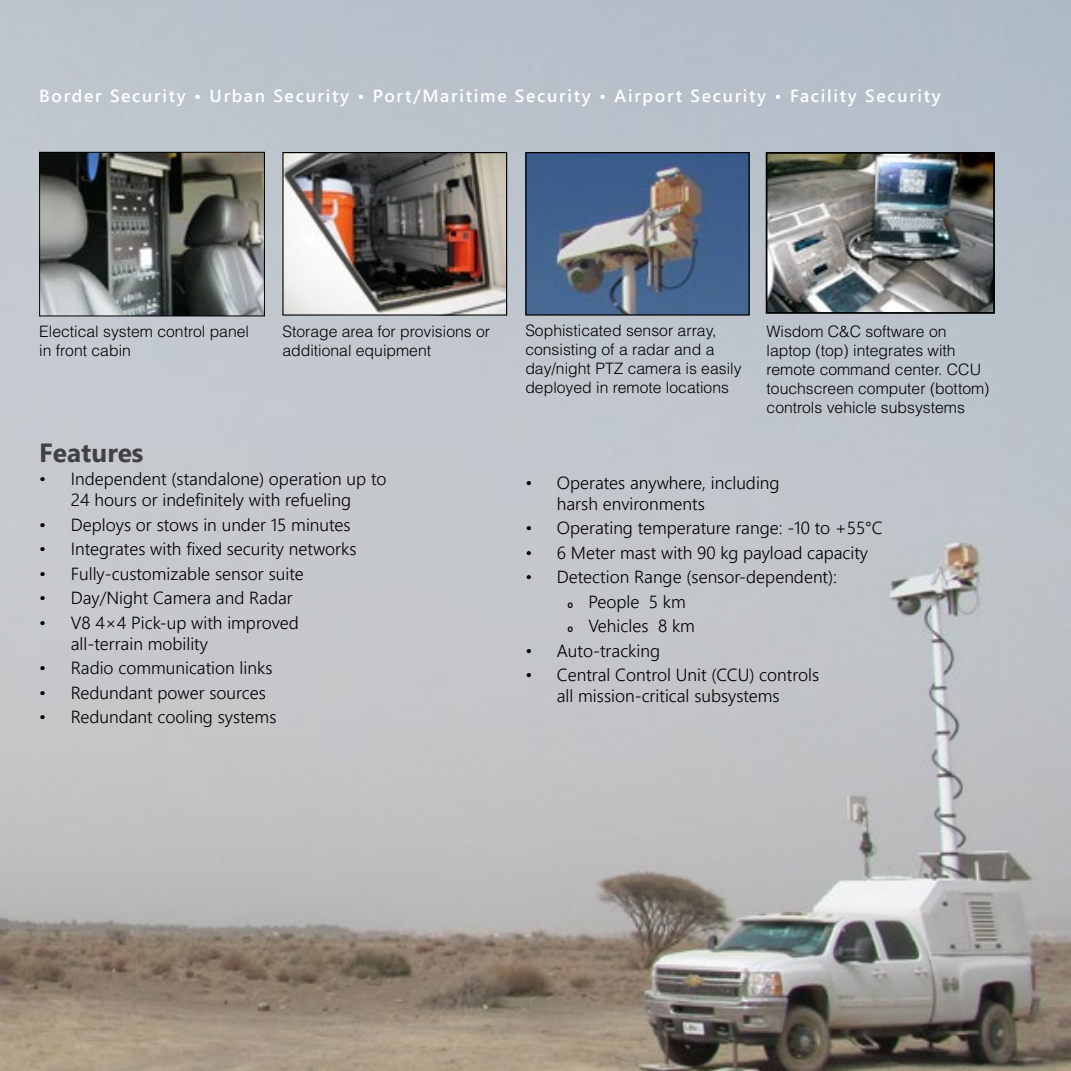
<style>
.page{position:relative;width:1071px;height:1071px;background:#fff}
.page>*{position:absolute;margin:0;border:0;box-sizing:border-box;transform-origin:0 0}
.t1{font:700 26.25px "Segoe UI";color:#414042}
.t2{font:300 17.5px/21px "Segoe UI";color:#000}
.t3{font:600 17.5px "Segoe UI";letter-spacing:.1em;color:#fff}
.t4{font:300 15.75px/18.9px "Helvetica LT Std";color:#000}
.s1{font-family:"Calibri";font-weight:400}
</style>
<div class="page">
<img style="left:0;top:0;width:1071px;height:1071px">
<img style="left:769px;top:155px;width:223px;height:156px">
<div style="left:766px;top:152px;width:229px;height:162px;border:2px solid #000"></div>
<img style="left:527px;top:154px;width:221px;height:160px">
<div style="left:525px;top:152px;width:225px;height:164px;border:1px solid #000"></div>
<img style="left:284px;top:154px;width:221px;height:160px">
<div style="left:282px;top:152px;width:225px;height:164px;border:1px solid #000"></div>
<img style="left:41px;top:154px;width:222px;height:160px">
<div style="left:39px;top:152px;width:226px;height:164px;border:1px solid #000"></div>
<p class="t3" style="left:39px;top:84px;width:903px">Border Security • Urban Security • Port/Maritime Security • Airport Security • Facility Security</p>
<p class="t4" style="left:39px;top:322px;width:211px">Electical system control panel in front cabin</p>
<p class="t4" style="left:282px;top:322px;width:209px">Storage area for provisions or additional equipment</p>
<h1 class="t1" style="left:39px;top:434px;width:106px">Features</h1>
<p class="t2" style="left:39px;top:468px;width:349px;text-align:center">• Independent (standalone) operation up to<br>24 hours or indefinitely with refueling</p>
<p class="t2" style="left:39px;top:513px;width:313px">• Deploys or stows in under 15 minutes</p>
<p class="t2" style="left:39px;top:538px;width:319px">• Integrates with fixed security networks</p>
<p class="t2" style="left:39px;top:562px;width:266px">• Fully-customizable sensor suite</p>
<p class="t2" style="left:39px;top:587px;width:255px">• Day/Night Camera and Radar</p>
<p class="t2" style="left:71px;top:611px;width:230px;text-indent:-31px">• V8 4×4 Pick-up with improved all-terrain mobility</p>
<p class="t2" style="left:39px;top:657px;width:235px">• Radio communication links</p>
<p class="t2" style="left:39px;top:681px;width:228px">• Redundant power sources</p>
<p class="t2" style="left:39px;top:706px;width:239px">• Redundant cooling systems</p>
<p class="t4" style="left:525px;top:321px;width:218px">Sophisticated sensor array, consisting of a radar and a day/night PTZ camera is easily deployed in remote locations</p>
<p class="t4" style="left:767px;top:322px;width:224px">Wisdom C&amp;C software on laptop (top) integrates with remote command center. CCU touchscreen computer (bottom) controls vehicle subsystems</p>
<p class="t2" style="left:557px;top:471px;width:224px;text-indent:-32px">• Operates anywhere, including harsh environments</p>
<p class="t2" style="left:525px;top:517px;width:359px">• Operating temperature range: -10 to +55°C</p>
<p class="t2" style="left:525px;top:541px;width:344px">• 6 Meter mast with 90 kg payload capacity</p>
<p class="t2" style="left:567px;top:564px;width:271px;line-height:24.5px;text-indent:-42px">• Detection Range (sensor-dependent):<br><span class="s1">Д</span> People 5 km<br><span class="s1">Д</span> Vehicles 8 km</p>
<p class="t2" style="left:525px;top:639px;width:136px">• Auto-tracking</p>
<p class="t2" style="left:525px;top:664px;width:295px;text-align:center">• Central Control Unit (CCU) controls all mission-critical subsystems</p>
</div>
